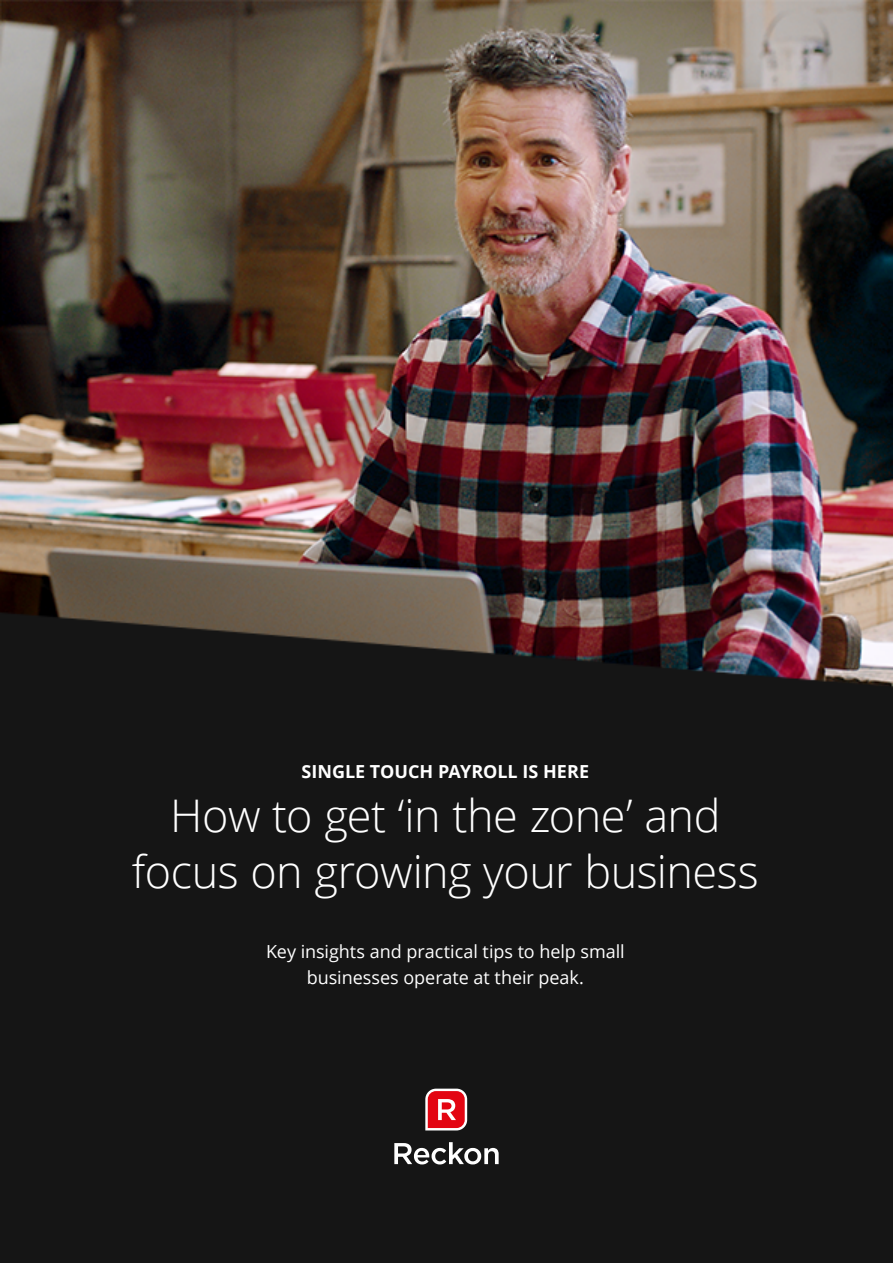
<style>
.page{position:relative;width:893px;height:1263px;background:#fff}
.page>*{position:absolute;margin:0;border:0;box-sizing:border-box;transform-origin:0 0}
.t1{font:300 45px/55.5px "Open Sans";letter-spacing:-.01em;color:#fff;text-align:center}
.t2{font:18px/25.5px "Open Sans";letter-spacing:-.005em;color:#fff;text-align:center}
.t3{font:700 18px "Open Sans";letter-spacing:-.005em;color:#fff}
</style>
<div class="page">
<img style="left:0;top:0;width:893px;height:1263px">
<svg style="left:394px;top:1142px;width:105px;height:22px"></svg>
<svg style="left:425px;top:1089px;width:42px;height:41px"></svg>
<p class="t3" style="left:302px;top:759px;width:289px">SINGLE TOUCH PAYROLL IS HERE</p>
<h1 class="t1" style="left:132px;top:787px;width:628px">How to get ‘in the zone’ and focus on growing your business</h1>
<p class="t2" style="left:266px;top:938px;width:360px">Key insights and practical tips to help small businesses operate at their peak.</p>
</div>
